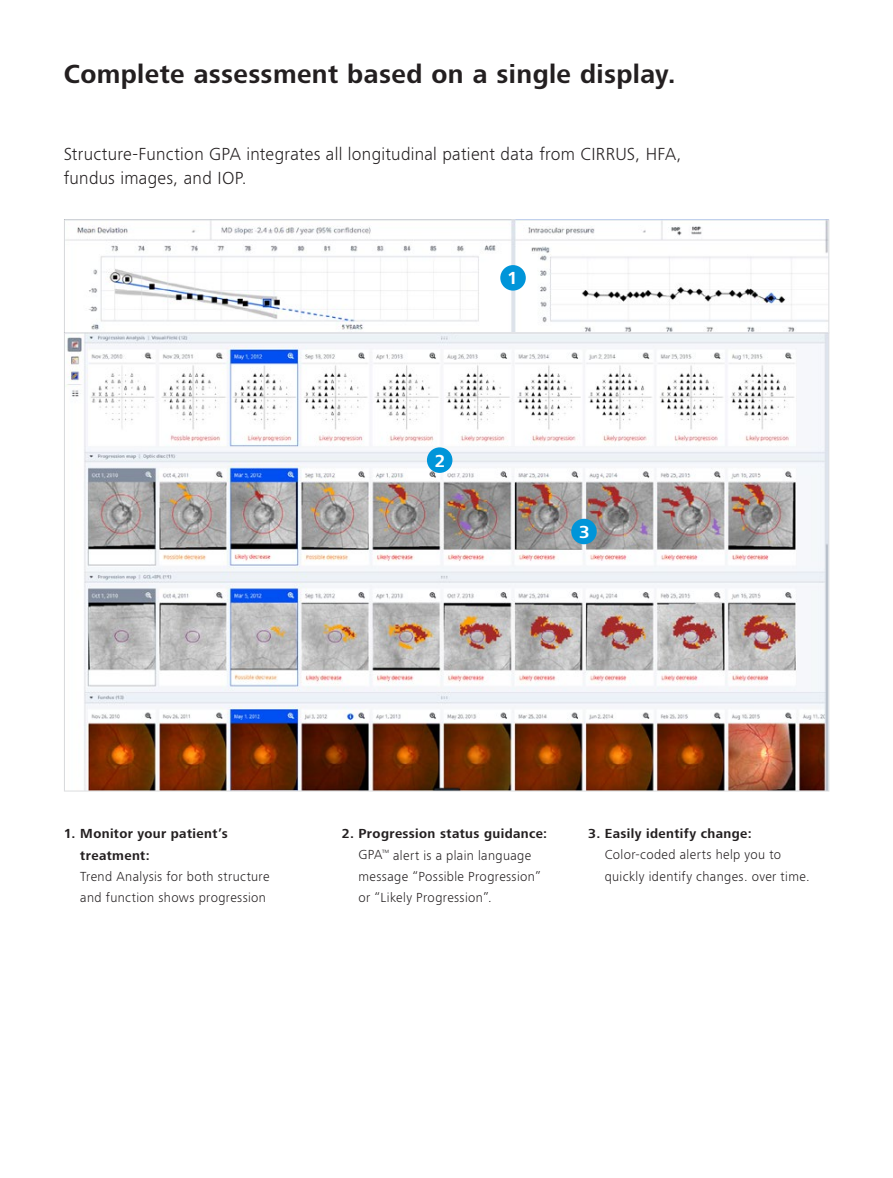
<style>
.page{position:relative;width:893px;height:1178px;background:#fff}
.page>*{position:absolute;margin:0;border:0;box-sizing:border-box;transform-origin:0 0}
.t1{font:700 27px "ZEISS Frutiger Next W1 G";letter-spacing:.015em;color:#231f20}
.t2{font:300 18px/24px "ZEISS Frutiger Next W1 G";letter-spacing:.015em;color:#231f20}
.t3{font:700 18px "ZEISS Frutiger Next W1 G";color:#fff}
.t4{font:300 13.5px/21.3px "ZEISS Frutiger Next W1 G";letter-spacing:.03em;color:#231f20}
.t5{font:700 13.5px/21.1px "ZEISS Frutiger Next W1 G";letter-spacing:.03em;color:#231f20}
.s1{font-weight:700}
</style>
<div class="page">
<img style="left:66px;top:222px;width:761px;height:567px">
<div style="left:64px;top:220px;width:765px;height:113px;border:1px solid #dcdddf"></div>
<div style="left:500px;top:265px;width:26px;height:26px;background:#0095d9;border-radius:50%"></div>
<div style="left:427px;top:447px;width:25px;height:26px;background:#0095d9;border-radius:50%"></div>
<div style="left:571px;top:519px;width:26px;height:25px;background:#0095d9;border-radius:50%"></div>
<h1 class="t1" style="left:64px;top:55px;width:614px">Complete assessment based on a single display.</h1>
<h2 class="t2" style="left:64px;top:141px;width:619px">Structure-Function GPA integrates all longitudinal patient data from CIRRUS, HFA, fundus images, and IOP.</h2>
<h2 class="t3" style="left:507px;top:266px;width:12px">1</h2>
<h2 class="t3" style="left:435px;top:448px;width:12px">2</h2>
<h2 class="t3" style="left:579px;top:519px;width:12px">3</h2>
<p class="t5" style="left:80px;top:823px;width:149px;text-indent:-16px">1. Monitor your patient’s treatment:</p>
<p class="t4" style="left:80px;top:865px;width:191px">Trend Analysis for both structure and function shows progression</p>
<p class="t4" style="left:358px;top:822px;width:190px;text-indent:-16px"><span class="s1">2. Progression status guidance:<br></span>GPA<sup>™</sup> alert is a plain language message “Possible Progression” or “Likely Progression”.</p>
<p class="t5" style="left:588px;top:823px;width:165px">3. Easily identify change:</p>
<p class="t4" style="left:605px;top:844px;width:206px">Color-coded alerts help you to quickly identify changes. over time.</p>
</div>
